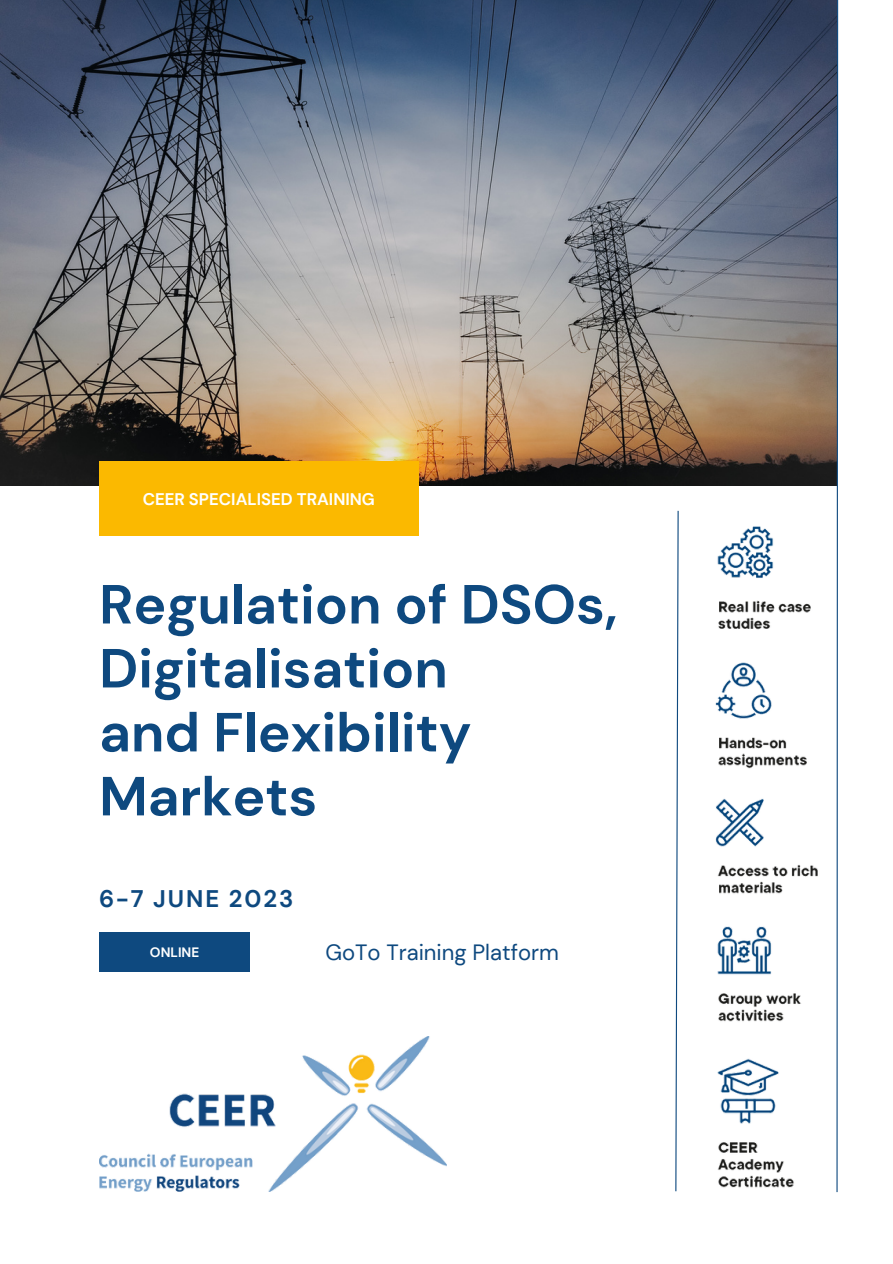
<style>
.page{position:relative;width:893px;height:1264px;background:#fff}
.page>*{position:absolute;margin:0;border:0;box-sizing:border-box;transform-origin:0 0}
.t1{font:700 54.9px/63.9px "DM Sans";color:#0e497f}
.t2{font:700 24px "DM Sans";letter-spacing:.08em;color:#0e497f}
.t3{font:22.05px "DM Sans";color:#0e497f}
.t4{font:700 16.8px "DM Sans";color:#fff}
.t5{font:700 13.65px "DM Sans";color:#fff}
</style>
<div class="page">
<img style="left:99px;top:1036px;width:347px;height:155px">
<img style="left:0;top:0;width:835px;height:485px">
<div style="left:99px;top:461px;width:319px;height:75px;background:#fbb900"></div>
<div style="left:99px;top:931px;width:151px;height:40px;background:#0e497f"></div>
<img style="left:715px;top:526px;width:103px;height:662px">
<svg style="left:675px;top:510px;width:4px;height:682px"></svg>
<svg style="left:835px;top:0;width:3px;height:1193px"></svg>
<p class="t4" style="left:143px;top:488px;width:234px">CEER SPECIALISED TRAINING</p>
<p class="t1" style="left:99px;top:573px;width:520px">Regulation of DSOs,<br>Digitalisation</p>
<p class="t1" style="left:99px;top:700px;width:374px">and Flexibility<br>Markets</p>
<p class="t2" style="left:99px;top:883px;width:195px">6-7 JUNE 2023</p>
<p class="t5" style="left:150px;top:943px;width:51px">ONLINE</p>
<p class="t3" style="left:325px;top:938px;width:235px">GoTo Training Platform</p>
</div>
